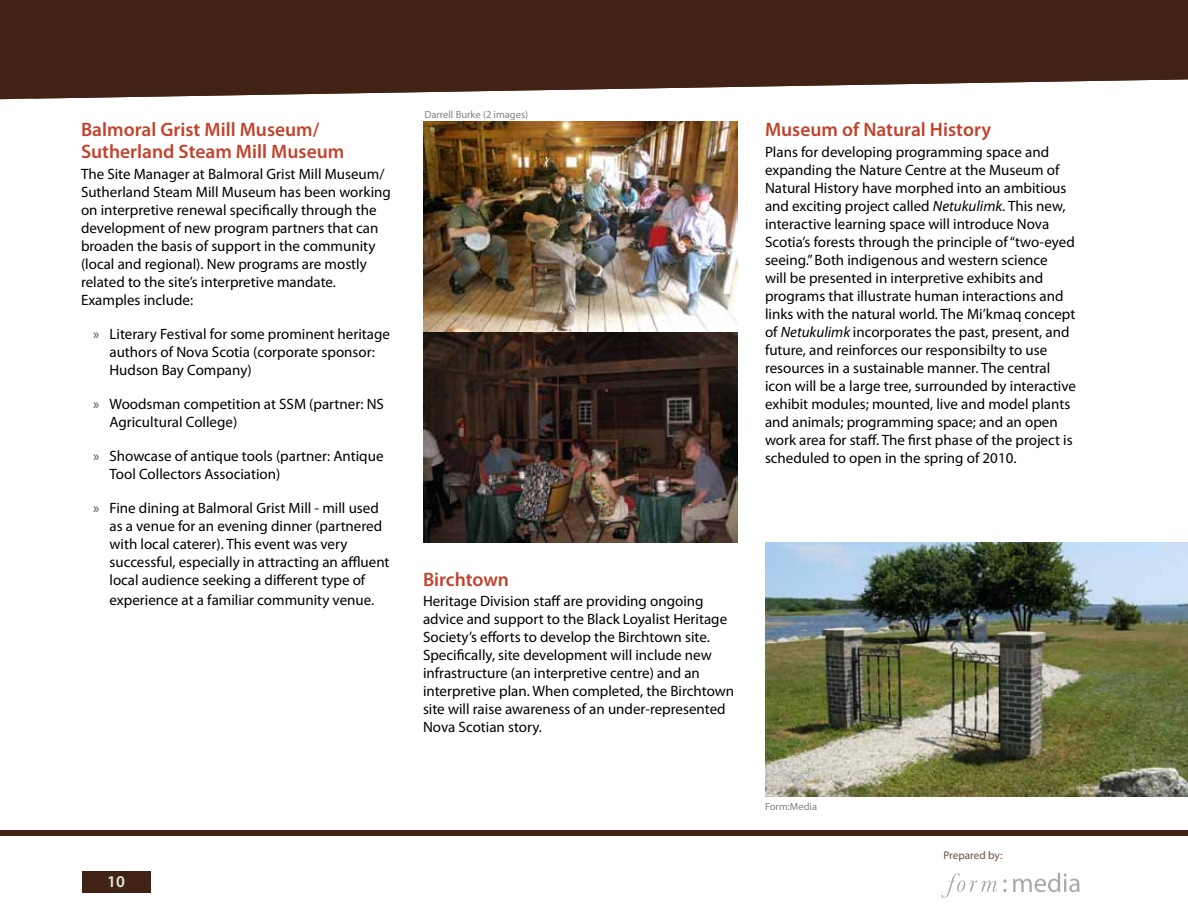
<style>
.page{position:relative;width:1188px;height:918px;background:#fff}
.page>*{position:absolute;margin:0;border:0;box-sizing:border-box;transform-origin:0 0}
.t1{font:600 19.5px/21.8px "Myriad Pro";color:#c2432c}
.t2{font:600 16.5px "Myriad Pro";color:#e8e9e0}
.t3{font:15px/18px "Myriad Pro";color:#000}
.t4{font:11.25px "Myriad Pro";letter-spacing:-.005em;color:#6c4e41}
.t5{font:10.5px "Myriad Pro";color:#808285}
.s1{color:#644539}
.s2{font-style:italic}
</style>
<div class="page">
<svg style="left:1013px;top:873px;width:67px;height:19px"></svg>
<svg style="left:941px;top:874px;width:56px;height:24px"></svg>
<div style="left:82px;top:872px;width:68px;height:21px;background:#412214"></div>
<div style="left:0;top:831px;width:1188px;height:5px;background:#412214"></div>
<svg style="left:0;top:0;width:1188px;height:99px;background:#53372a"></svg>
<img style="left:765px;top:543px;width:423px;height:253px">
<img style="left:423px;top:122px;width:315px;height:421px">
<h1 class="t1" style="left:81px;top:118px;width:265px">Balmoral Grist Mill Museum/<br>Sutherland Steam Mill Museum</h1>
<p class="t3" style="left:81px;top:164px;width:311px">The Site Manager at Balmoral Grist Mill Museum/ Sutherland Steam Mill Museum has been working on interpretive renewal specifically through the development of new program partners that can broaden the basis of support in the community (local and regional). New programs are mostly related to the site’s interpretive mandate.<br>Examples include:</p>
<p class="t3" style="left:110px;top:325px;width:282px;text-indent:-16px"><span class="s1">»</span> Literary Festival for some prominent heritage authors of Nova Scotia (corporate sponsor:<br>Hudson Bay Company)</p>
<p class="t3" style="left:110px;top:395px;width:276px;text-indent:-16px"><span class="s1">»</span> Woodsman competition at SSM (partner: NS<br>Agricultural College)</p>
<p class="t3" style="left:110px;top:447px;width:276px;text-indent:-16px"><span class="s1">»</span> Showcase of antique tools (partner: Antique<br>Tool Collectors Association)</p>
<p class="t3" style="left:110px;top:499px;width:282px;text-indent:-16px"><span class="s1">»</span> Fine dining at Balmoral Grist Mill - mill used as a venue for an evening dinner (partnered with local caterer). This event was very successful, especially in attracting an affluent local audience seeking a different type of</p>
<p class="t3" style="left:110px;top:591px;width:266px">experience at a familiar community venue.</p>
<p class="t2" style="left:107px;top:871px;width:19px">10</p>
<p class="t5" style="left:424px;top:108px;width:105px">Darrell Burke (2 images)</p>
<h1 class="t1" style="left:765px;top:118px;width:228px">Museum of Natural History</h1>
<p class="t3" style="left:765px;top:143px;width:313px">Plans for developing programming space and expanding the Nature Centre at the Museum of Natural History have morphed into an ambitious and exciting project called <span class="s2">Netukulimk</span>. This new, interactive learning space will introduce Nova Scotia’s forests through the principle of “two-eyed seeing.” Both indigenous and western science<br>will be presented in interpretive exhibits and programs that illustrate human interactions and links with the natural world. The Mi’kmaq concept of <span class="s2">Netukulimk</span> incorporates the past, present, and future, and reinforces our responsibilty to use resources in a sustainable manner. The central icon will be a large tree, surrounded by interactive exhibit modules; mounted, live and model plants and animals; programming space; and an open work area for staff. The first phase of the project is scheduled to open in the spring of 2010.</p>
<h1 class="t1" style="left:423px;top:568px;width:88px">Birchtown</h1>
<p class="t3" style="left:423px;top:592px;width:313px">Heritage Division staff are providing ongoing advice and support to the Black Loyalist Heritage Society’s efforts to develop the Birchtown site.<br>Specifically, site development will include new infrastructure (an interpretive centre) and an interpretive plan. When completed, the Birchtown site will raise awareness of an under-represented Nova Scotian story.</p>
<p class="t5" style="left:765px;top:800px;width:54px">Form:Media</p>
<p class="t4" style="left:944px;top:848px;width:60px">Prepared by:</p>
</div>
